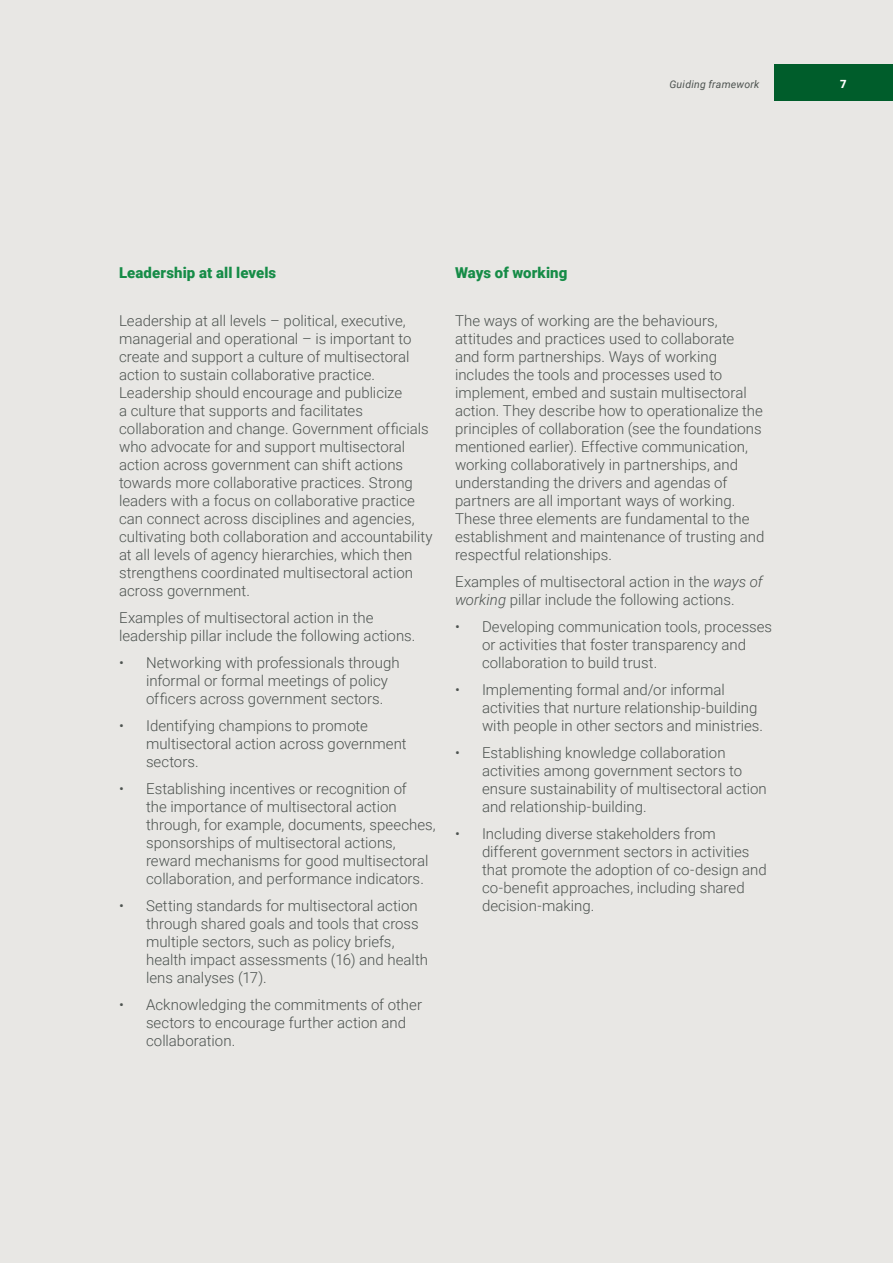
<style>
.page{position:relative;width:893px;height:1263px;background:#e8e7e4}
.page>*{position:absolute;margin:0;border:0;box-sizing:border-box;transform-origin:0 0}
.t1{font:300 15px/18px "Roboto";color:#4d5350}
.t2{font:900 15px "Roboto";letter-spacing:.005em;color:#168c47}
.t3{font:900 11.25px "Roboto";color:#fff}
.t4{font:italic 10.5px "Roboto";letter-spacing:.02em;color:#4d5350}
.s1{font-style:italic}
</style>
<div class="page">
<div style="left:774px;top:64px;width:119px;height:36px;background:#005d2b"></div>
<p class="t4" style="left:669px;top:77px;width:92px">Guiding framework</p>
<p class="t3" style="left:840px;top:76px;width:8px">7</p>
<p class="t2" style="left:119px;top:262px;width:159px">Leadership at all levels</p>
<p class="t1" style="left:119px;top:311px;width:315px">Leadership at all levels – political, executive, managerial and operational – is important to create and support a culture of multisectoral action to sustain collaborative practice.<br>Leadership should encourage and publicize<br>a culture that supports and facilitates collaboration and change. Government officials who advocate for and support multisectoral action across government can shift actions towards more collaborative practices. Strong leaders with a focus on collaborative practice can connect across disciplines and agencies, cultivating both collaboration and accountability at all levels of agency hierarchies, which then strengthens coordinated multisectoral action across government.</p>
<p class="t1" style="left:119px;top:608px;width:298px">Examples of multisectoral action in the leadership pillar include the following actions.</p>
<p class="t1" style="left:146px;top:653px;width:255px;text-indent:-27px">• Networking with professionals through informal or formal meetings of policy officers across government sectors.</p>
<p class="t1" style="left:146px;top:716px;width:262px;text-indent:-27px">• Identifying champions to promote multisectoral action across government sectors.</p>
<p class="t1" style="left:146px;top:779px;width:291px;text-indent:-27px">• Establishing incentives or recognition of<br>the importance of multisectoral action through, for example, documents, speeches, sponsorships of multisectoral actions, reward mechanisms for good multisectoral collaboration, and performance indicators.</p>
<p class="t1" style="left:146px;top:896px;width:283px;text-indent:-27px">• Setting standards for multisectoral action through shared goals and tools that cross multiple sectors, such as policy briefs, health impact assessments (16) and health lens analyses (17).</p>
<p class="t1" style="left:146px;top:995px;width:277px;text-indent:-27px">• Acknowledging the commitments of other sectors to encourage further action and collaboration.</p>
<p class="t2" style="left:455px;top:262px;width:114px">Ways of working</p>
<p class="t1" style="left:455px;top:311px;width:311px">The ways of working are the behaviours, attitudes and practices used to collaborate<br>and form partnerships. Ways of working includes the tools and processes used to implement, embed and sustain multisectoral action. They describe how to operationalize the principles of collaboration (see the foundations mentioned earlier). Effective communication, working collaboratively in partnerships, and understanding the drivers and agendas of partners are all important ways of working.<br>These three elements are fundamental to the establishment and maintenance of trusting and respectful relationships.</p>
<p class="t1" style="left:455px;top:572px;width:309px">Examples of multisectoral action in the <span class="s1">ways of working</span> pillar include the following actions.</p>
<p class="t1" style="left:482px;top:617px;width:292px;text-indent:-27px">• Developing communication tools, processes or activities that foster transparency and collaboration to build trust.</p>
<p class="t1" style="left:482px;top:680px;width:283px;text-indent:-27px">• Implementing formal and/or informal activities that nurture relationship-building with people in other sectors and ministries.</p>
<p class="t1" style="left:482px;top:743px;width:286px;text-indent:-27px">• Establishing knowledge collaboration activities among government sectors to ensure sustainability of multisectoral action and relationship-building.</p>
<p class="t1" style="left:482px;top:824px;width:286px;text-indent:-27px">• Including diverse stakeholders from different government sectors in activities that promote the adoption of co-design and co-benefit approaches, including shared decision-making.</p>
</div>
